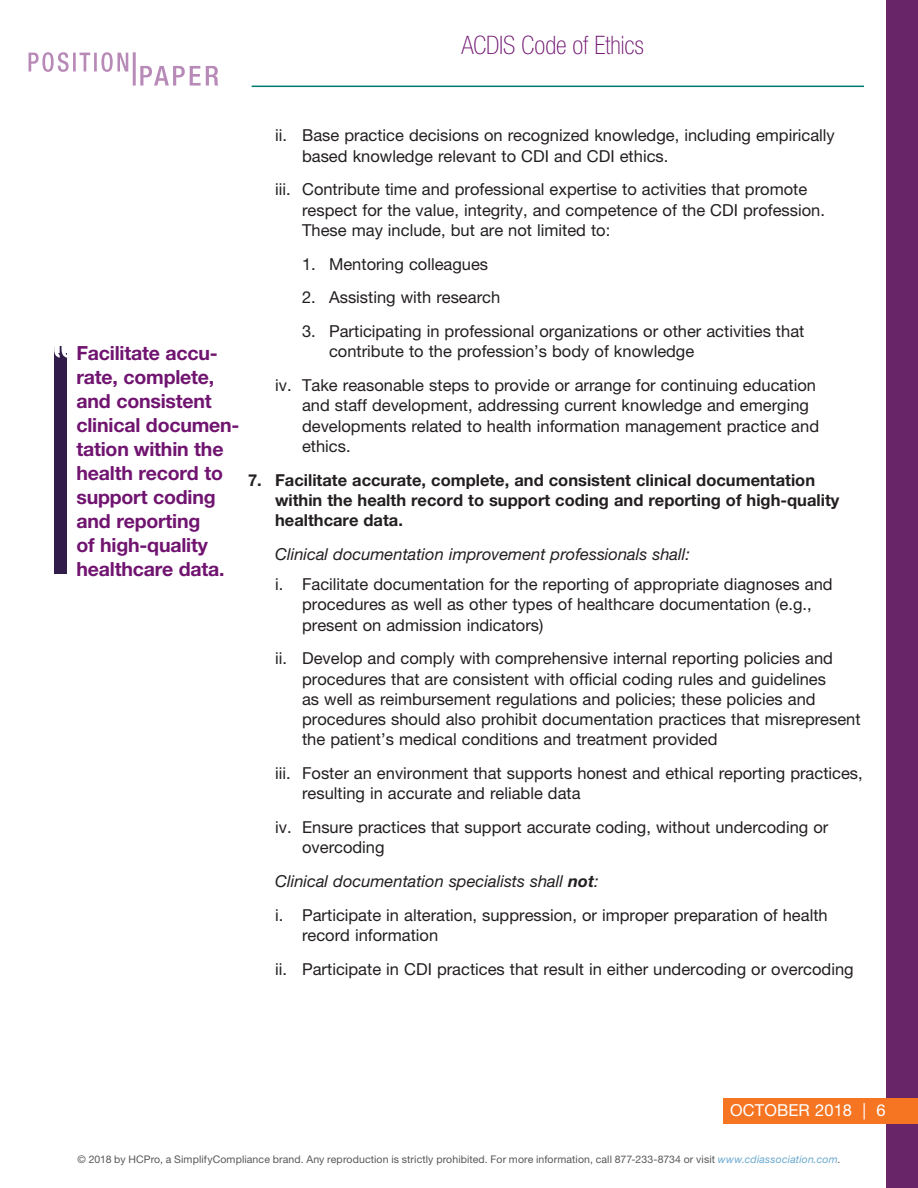
<style>
.page{position:relative;width:918px;height:1188px;background:#fff}
.page>*{position:absolute;margin:0;border:0;box-sizing:border-box;transform-origin:0 0}
.Head_2{font:100 condensed 25.5px "Helvetica Neue LT Std";letter-spacing:-.005em;color:#701471}
.body{font:700 19.5px/24px "Helvetica Neue LT Std";letter-spacing:-.01em;color:#701470}
.body-2{font:16.5px/20.2px "Helvetica Neue LT Std";color:#231f20}
.body-3{font:700 16.5px/20.2px "Helvetica Neue LT Std";color:#231f20}
.body-4{font:italic 16.5px "Helvetica Neue LT Std";color:#231f20}
.body-5{font:16.5px "Helvetica Neue LT Std";letter-spacing:.005em;color:#fff}
.Editors_Note{font:10.5px "Helvetica Neue LT Std";letter-spacing:.01em;color:#57585a}
.s1{font-weight:700}
.s2{font-style:italic;color:#68a8cd}
</style>
<div class="page">
<div style="left:887px;top:0;width:31px;height:1188px;background:#682567"></div>
<div style="left:724px;top:1098px;width:194px;height:25px;background:#f57523"></div>
<hr style="left:252px;top:86px;width:612px;height:1px;background:#007a6f">
<svg style="left:140px;top:66px;width:79px;height:20px"></svg>
<svg style="left:29px;top:52px;width:99px;height:20px"></svg>
<hr style="left:133px;top:52px;width:3px;height:34px;background:#b88ab8">
<div style="left:54px;top:346px;width:13px;height:227px;background:#311c4a"></div>
<svg style="left:54px;top:346px;width:13px;height:12px"></svg>
<p class="Head_2" style="left:461px;top:31px;width:184px">ACDIS Code of Ethics</p>
<p class="body" style="left:76px;top:340px;width:165px">Facilitate accu&shy;rate, complete, and consistent clinical documen&shy;tation within the health record to support coding and reporting<br>of high-quality healthcare data.</p>
<p class="body-2" style="left:302px;top:125px;width:534px;text-indent:-27px">ii. Base practice decisions on recognized knowledge, including empirically based knowledge relevant to CDI and CDI ethics.</p>
<p class="body-2" style="left:302px;top:179px;width:524px;text-indent:-27px">iii. Contribute time and professional expertise to activities that promote respect for the value, integrity, and competence of the CDI profession.<br>These may include, but are not limited to:</p>
<p class="body-2" style="left:302px;top:253px;width:188px">1. Mentoring colleagues</p>
<p class="body-2" style="left:302px;top:287px;width:200px">2. Assisting with research</p>
<p class="body-2" style="left:329px;top:321px;width:477px;text-indent:-27px">3. Participating in professional organizations or other activities that contribute to the profession’s body of knowledge</p>
<p class="body-2" style="left:302px;top:375px;width:519px;text-indent:-27px">iv. Take reasonable steps to provide or arrange for continuing education and staff development, addressing current knowledge and emerging developments related to health information management practice and ethics.</p>
<p class="body-3" style="left:275px;top:469px;width:566px;text-indent:-27px">7. Facilitate accurate, complete, and consistent clinical documentation within the health record to support coding and reporting of high-quality healthcare data.</p>
<p class="body-4" style="left:275px;top:544px;width:416px">Clinical documentation improvement professionals shall:</p>
<p class="body-2" style="left:302px;top:574px;width:532px;text-indent:-27px">i. Facilitate documentation for the reporting of appropriate diagnoses and procedures as well as other types of healthcare documentation (e.g., present on admission indicators)</p>
<p class="body-2" style="left:302px;top:648px;width:560px;text-indent:-27px">ii. Develop and comply with comprehensive internal reporting policies and procedures that are consistent with official coding rules and guidelines<br>as well as reimbursement regulations and policies; these policies and procedures should also prohibit documentation practices that misrepresent the patient’s medical conditions and treatment provided</p>
<p class="body-2" style="left:302px;top:763px;width:562px;text-indent:-27px">iii. Foster an environment that supports honest and ethical reporting practices, resulting in accurate and reliable data</p>
<p class="body-2" style="left:302px;top:817px;width:528px;text-indent:-27px">iv. Ensure practices that support accurate coding, without undercoding or overcoding</p>
<p class="body-4" style="left:275px;top:871px;width:325px">Clinical documentation specialists shall <span class="s1">not</span>:</p>
<p class="body-2" style="left:302px;top:905px;width:527px;text-indent:-27px">i. Participate in alteration, suppression, or improper preparation of health record information</p>
<p class="body-2" style="left:275px;top:959px;width:580px">ii. Participate in CDI practices that result in either undercoding or overcoding</p>
<p class="body-5" style="left:730px;top:1100px;width:157px">OCTOBER 2018 | 6</p>
<p class="Editors_Note" style="left:78px;top:1153px;width:764px">© 2018 by HCPro, a SimplifyCompliance brand. Any reproduction is strictly prohibited. For more information, call 877-233-8734 or visit <span class="s2">www.cdiassociation.com</span>.</p>
</div>
